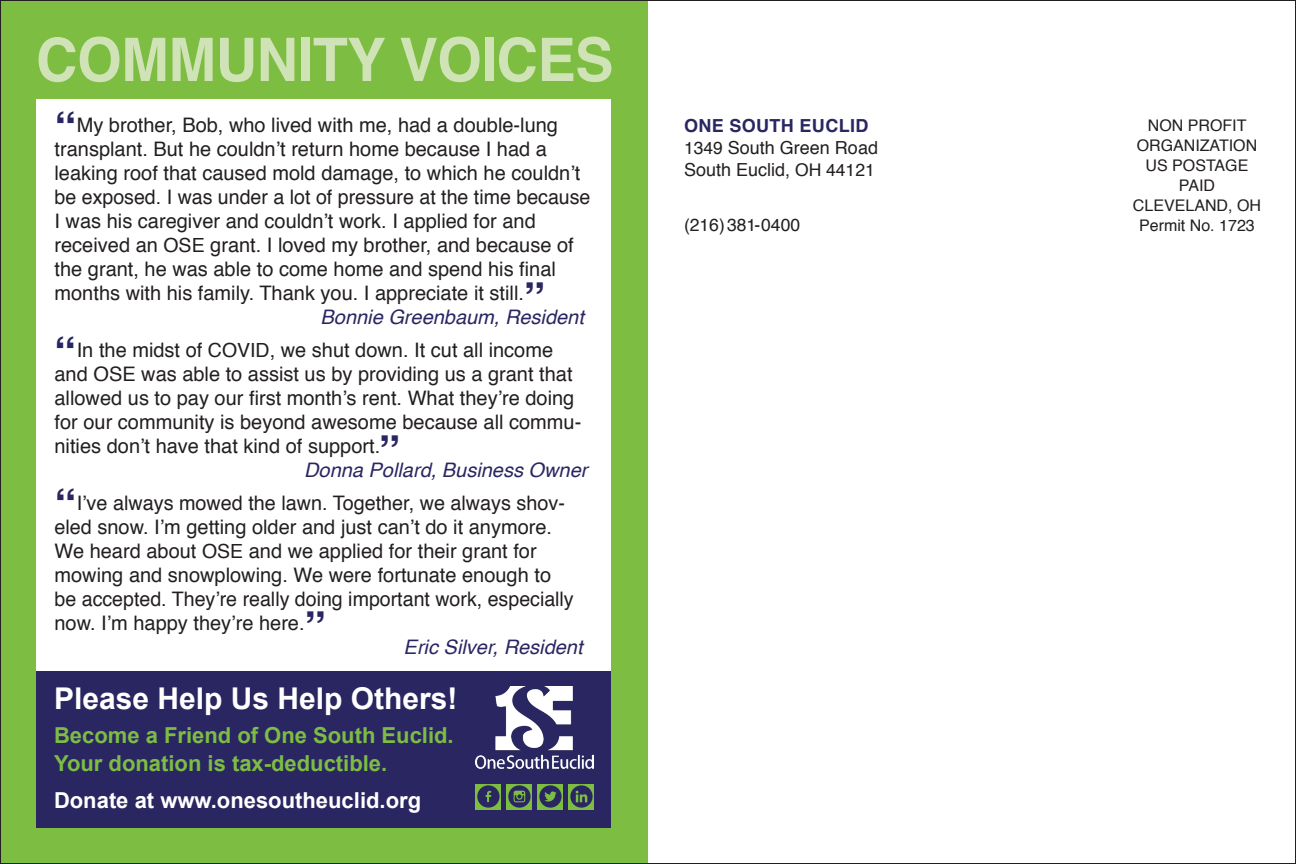
<style>
.page{position:relative;width:1296px;height:864px;background:#fff}
.page>*{position:absolute;margin:0;border:0;box-sizing:border-box;transform-origin:0 0}
.t1{font:700 60px "Helvetica";letter-spacing:-.01em;color:#cfe3b7;scale:.96 1}
.t2{font:700 44px "Helvetica";color:#2a2662}
.t3{font:700 30px "Arial";color:#fff}
.t4{font:700 22px/28px "Arial";color:#7cbd42}
.t5{font:700 22px "Arial";color:#fff}
.t6{font:20px "Helvetica";color:#231f20}
.t7{font:italic 20px "Helvetica";color:#2a2662}
.t8{font:18px "Helvetica";color:#231f20}
.t9{font:700 18px "Helvetica";letter-spacing:.02em;color:#2a2662}
.t10{font:17.6px "Helvetica";color:#231f20}
.No_Spacing{font:16px "Helvetica";color:#231f20}
.s1{font-size:19.6px}
.s2{font-size:17.6px}
</style>
<div class="page">
<div style="left:0;top:0;width:648px;height:864px;background:#7cbd42"></div>
<div style="left:36px;top:99px;width:575px;height:572px;background:#fff"></div>
<div style="left:36px;top:671px;width:575px;height:157px;background:#2a2662"></div>
<img style="left:476px;top:687px;width:117px;height:82px">
<div style="left:476px;top:784px;width:25px;height:25px;background:#7cbd42"></div>
<div style="left:507px;top:784px;width:25px;height:25px;background:#7cbd42"></div>
<div style="left:538px;top:784px;width:25px;height:25px;background:#7cbd42"></div>
<div style="left:569px;top:784px;width:25px;height:25px;background:#7cbd42"></div>
<div style="left:477px;top:785px;width:23px;height:23px;background:#2a2662;border-radius:50%"></div>
<svg style="left:486px;top:791px;width:5px;height:11px"></svg>
<svg style="left:508px;top:785px;width:23px;height:23px"></svg>
<svg style="left:514px;top:791px;width:11px;height:11px"></svg>
<div style="left:539px;top:785px;width:23px;height:23px;background:#2a2662;border-radius:50%"></div>
<svg style="left:544px;top:791px;width:13px;height:11px"></svg>
<svg style="left:570px;top:785px;width:23px;height:23px"></svg>
<svg style="left:576px;top:791px;width:11px;height:11px"></svg>
<p class="t1" style="left:36px;top:11px;width:603px">COMMUNITY VOICES</p>
<p class="t2" style="left:55px;top:92px;width:23px">“</p>
<p class="t6" style="left:77px;top:110px;width:483px">My brother, Bob, who lived with me, had a double-lung</p>
<p class="t6" style="left:55px;top:134px;width:494px">transplant. But he couldn’t return home because I had a</p>
<p class="t6" style="left:55px;top:158px;width:527px">leaking roof that caused mold damage, to which he couldn’t</p>
<p class="t6" style="left:55px;top:182px;width:538px">be exposed. I was under a lot of pressure at the time because</p>
<p class="t6" style="left:55px;top:206px;width:483px">I was his caregiver and couldn’t work. I applied for and</p>
<p class="t6" style="left:55px;top:230px;width:521px">received an <span class="s1">OSE</span> grant. I loved my brother, and because of</p>
<p class="t6" style="left:55px;top:254px;width:503px">the grant, he was able to come home and spend his final</p>
<p class="t6" style="left:55px;top:278px;width:471px">months with his family. Thank you. I appreciate it still.</p>
<p class="t7" style="left:321px;top:301px;width:265px">Bonnie Greenbaum, Resident</p>
<p class="t6" style="left:77px;top:335px;width:478px">In the midst of <span class="s1">COVID</span>, we shut down. It cut all income</p>
<p class="t6" style="left:55px;top:359px;width:520px">and OSE was able to assist us by providing us a grant that</p>
<p class="t6" style="left:55px;top:383px;width:521px">allowed us to pay our first month’s rent. What they’re doing</p>
<p class="t6" style="left:55px;top:407px;width:528px">for our community is beyond awesome because all commu-</p>
<p class="t6" style="left:55px;top:431px;width:327px">nities don’t have that kind of support.</p>
<p class="t7" style="left:304px;top:454px;width:285px">Donna Pollard, Business Owner</p>
<p class="t6" style="left:77px;top:488px;width:490px">I’ve always mowed the lawn. Together, we always shov-</p>
<p class="t6" style="left:55px;top:512px;width:499px">eled snow. I’m getting older and just can’t do it anymore.</p>
<p class="t6" style="left:55px;top:536px;width:484px">We heard about <span class="s1">OSE</span> and we applied for their grant for</p>
<p class="t6" style="left:55px;top:560px;width:498px">mowing and snowplowing. We were fortunate enough to</p>
<p class="t6" style="left:55px;top:584px;width:521px">be accepted. They’re really doing important work, especially</p>
<p class="t6" style="left:55px;top:608px;width:252px">now. I’m happy they’re here.</p>
<p class="t7" style="left:404px;top:631px;width:180px">Eric Silver, Resident</p>
<p class="t2" style="left:523px;top:263px;width:23px">”</p>
<p class="t2" style="left:54px;top:317px;width:23px">“</p>
<p class="t2" style="left:378px;top:416px;width:23px">”</p>
<p class="t2" style="left:55px;top:469px;width:23px">“</p>
<p class="t2" style="left:304px;top:592px;width:23px">”</p>
<p class="t3" style="left:54px;top:679px;width:405px">Please Help Us Help Others!</p>
<p class="t4" style="left:54px;top:722px;width:401px">Become a Friend of One South Euclid.<br>Your donation is tax-deductible.</p>
<p class="t5" style="left:54px;top:786px;width:369px">Donate at www.onesoutheuclid.org</p>
<p class="t9" style="left:684px;top:111px;width:186px">ONE SOUTH EUCLID</p>
<p class="t8" style="left:684px;top:134px;width:196px"><span class="s2">1349</span> South Green Road</p>
<p class="t8" style="left:684px;top:155px;width:192px">South Euclid, <span class="s2">OH 44121</span></p>
<p class="t10" style="left:684px;top:211px;width:118px">(216) 381-0400</p>
<p class="No_Spacing" style="left:1148px;top:113px;width:100px">NON PROFIT</p>
<p class="No_Spacing" style="left:1137px;top:133px;width:122px">ORGANIZATION</p>
<p class="No_Spacing" style="left:1146px;top:153px;width:104px">US POSTAGE</p>
<p class="No_Spacing" style="left:1179px;top:173px;width:38px">PAID</p>
<p class="No_Spacing" style="left:1133px;top:193px;width:130px">CLEVELAND, OH</p>
<p class="No_Spacing" style="left:1139px;top:213px;width:117px">Permit No. 1723</p>
</div>
